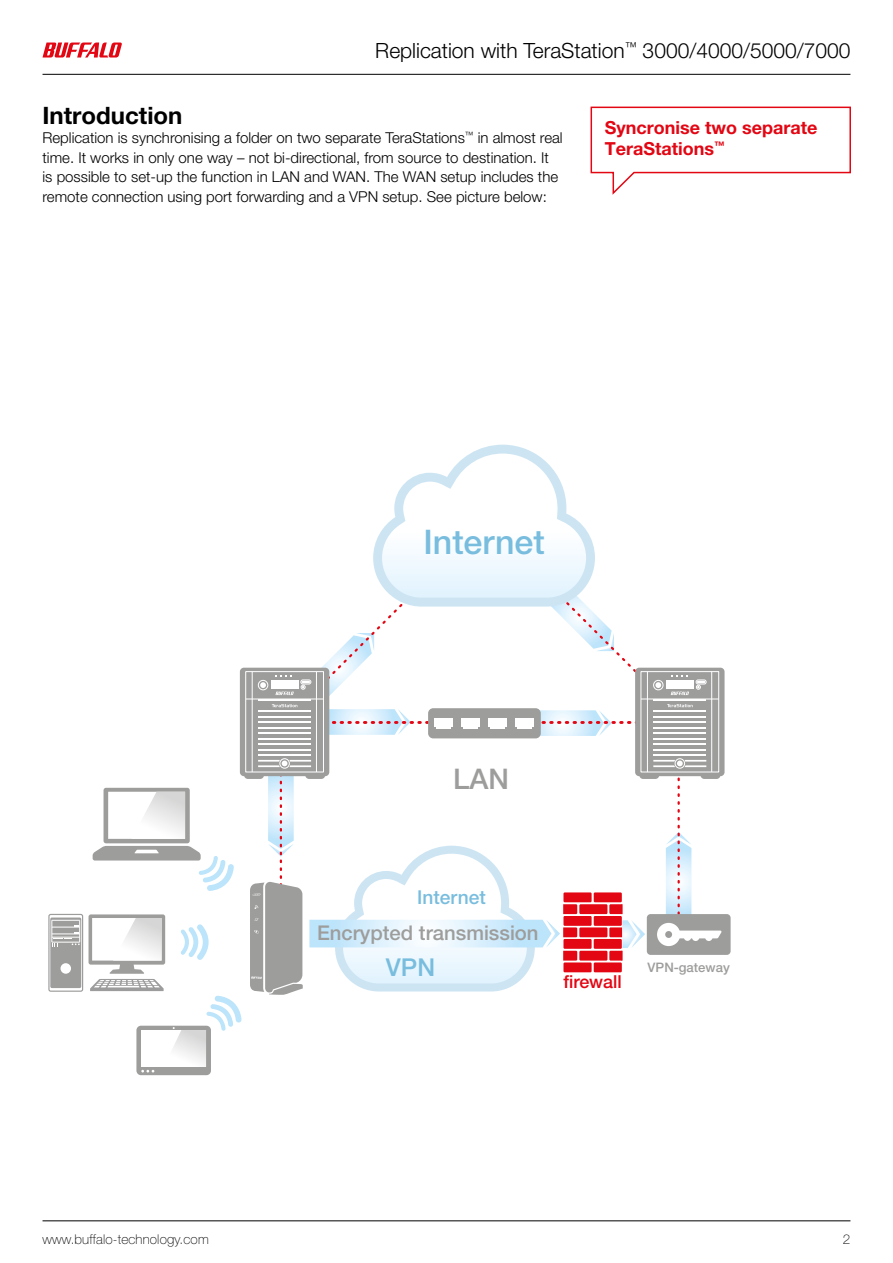
<style>
.page{position:relative;width:893px;height:1263px;background:#fff}
.page>*{position:absolute;margin:0;border:0;box-sizing:border-box;transform-origin:0 0}
.t1{font:500 33.9px "Helvetica Neue LT Pro";color:#78bdde}
.t2{font:500 28.5px "Helvetica Neue LT Pro";color:#9d9d9c}
.t3{font:500 24.6px "Helvetica Neue LT Pro";color:#78bdde}
.t4{font:700 24px "Helvetica Neue LT Pro";color:#000}
.t5{font:300 21px "Helvetica Neue LT Pro";color:#000}
.t6{font:500 20.25px "Helvetica Neue LT Pro";color:#9d9d9c}
.t7{font:500 19.2px "Helvetica Neue LT Pro";color:#78bdde}
.t8{font:700 18px/21.6px "Helvetica Neue LT Pro";color:#e30613}
.t9{font:500 17.85px "Helvetica Neue LT Pro";color:#e30613}
.t10{font:300 15px/19.5px "Helvetica Neue LT Pro";color:#000}
.t11{font:100 13.5px "Helvetica Neue LT Pro";letter-spacing:.01em;color:#000}
.t12{font:500 13.05px "Helvetica Neue LT Pro";color:#9d9d9c}
</style>
<div class="page">
<hr style="left:43px;top:74px;width:807px;height:1px;background:#000">
<svg style="left:43px;top:43px;width:79px;height:15px"></svg>
<svg style="left:666px;top:776px;width:25px;height:138px"></svg>
<div style="left:104px;top:788px;width:86px;height:55px;background:#9d9d9c;border-radius:3px"></div>
<div style="left:108px;top:792px;width:77px;height:47px;background:#fff"></div>
<svg style="left:144px;top:792px;width:41px;height:42px"></svg>
<div style="left:136px;top:1026px;width:75px;height:49px;background:#9d9d9c;border-radius:5px"></div>
<div style="left:89px;top:914px;width:76px;height:51px;background:#9d9d9c;border-radius:2px"></div>
<div style="left:48px;top:914px;width:35px;height:78px;border:1px solid #9d9d9c;border-radius:2px"></div>
<div style="left:50px;top:917px;width:31px;height:71px;background:#9d9d9c;border-radius:2px"></div>
<svg style="left:52px;top:920px;width:28px;height:27px"></svg>
<div style="left:61px;top:963px;width:10px;height:11px;background:#fff;border-radius:50%"></div>
<svg style="left:90px;top:918px;width:152px;height:154px"></svg>
<svg style="left:93px;top:846px;width:141px;height:45px"></svg>
<div style="left:240px;top:668px;width:89px;height:108px;background:#9d9d9c;border-radius:4px"></div>
<svg style="left:244px;top:771px;width:20px;height:8px"></svg>
<div style="left:245px;top:671px;width:79px;height:101px;border:1px solid #fff"></div>
<hr style="left:246px;top:699px;width:77px;height:1px;background:#fff">
<div style="left:271px;top:680px;width:27px;height:8px;background:#fff"></div>
<div style="left:258px;top:680px;width:10px;height:10px;border:1px solid #fff;border-radius:50%"></div>
<svg style="left:260px;top:682px;width:6px;height:6px"></svg>
<div style="left:279px;top:758px;width:11px;height:10px;border:1px solid #fff;border-radius:50%"></div>
<hr style="left:258px;top:710px;width:53px;height:2px;background:#fff">
<hr style="left:258px;top:699px;width:53px;height:2px;background:#fff">
<hr style="left:258px;top:716px;width:53px;height:2px;background:#fff">
<hr style="left:258px;top:721px;width:53px;height:2px;background:#fff">
<hr style="left:258px;top:727px;width:53px;height:2px;background:#fff">
<hr style="left:258px;top:732px;width:53px;height:2px;background:#fff">
<hr style="left:258px;top:738px;width:53px;height:2px;background:#fff">
<hr style="left:258px;top:743px;width:53px;height:2px;background:#fff">
<hr style="left:258px;top:749px;width:53px;height:2px;background:#fff">
<hr style="left:258px;top:754px;width:53px;height:2px;background:#fff">
<hr style="left:252px;top:672px;width:1px;height:100px;background:#fff">
<hr style="left:316px;top:672px;width:1px;height:100px;background:#fff">
<div style="left:635px;top:668px;width:89px;height:108px;background:#9d9d9c;border-radius:4px"></div>
<svg style="left:639px;top:771px;width:20px;height:8px"></svg>
<svg style="left:700px;top:771px;width:20px;height:8px"></svg>
<div style="left:641px;top:671px;width:78px;height:101px;border:1px solid #fff"></div>
<hr style="left:641px;top:699px;width:78px;height:1px;background:#fff">
<div style="left:675px;top:758px;width:10px;height:10px;border:1px solid #fff;border-radius:50%"></div>
<div style="left:696px;top:680px;width:10px;height:4px;border:1px solid #fff;border-radius:2px"></div>
<hr style="left:653px;top:710px;width:53px;height:2px;background:#fff">
<hr style="left:653px;top:699px;width:53px;height:2px;background:#fff">
<hr style="left:653px;top:716px;width:53px;height:2px;background:#fff">
<hr style="left:653px;top:721px;width:53px;height:2px;background:#fff">
<hr style="left:653px;top:727px;width:53px;height:2px;background:#fff">
<hr style="left:653px;top:732px;width:53px;height:2px;background:#fff">
<hr style="left:653px;top:738px;width:53px;height:2px;background:#fff">
<hr style="left:653px;top:743px;width:53px;height:2px;background:#fff">
<hr style="left:653px;top:749px;width:53px;height:2px;background:#fff">
<hr style="left:653px;top:754px;width:53px;height:2px;background:#fff">
<svg style="left:653px;top:760px;width:53px;height:7px"></svg>
<hr style="left:647px;top:672px;width:1px;height:100px;background:#fff">
<hr style="left:711px;top:672px;width:1px;height:100px;background:#fff">
<svg style="left:272px;top:444px;width:433px;height:292px"></svg>
<div style="left:428px;top:708px;width:113px;height:30px;background:#9d9d9c;border-radius:5px"></div>
<div style="left:435px;top:718px;width:18px;height:8px;background:#fff"></div>
<div style="left:437px;top:723px;width:14px;height:5px;background:#fff"></div>
<div style="left:461px;top:718px;width:19px;height:8px;background:#fff"></div>
<div style="left:463px;top:723px;width:15px;height:5px;background:#fff"></div>
<div style="left:488px;top:718px;width:19px;height:8px;background:#fff"></div>
<div style="left:490px;top:723px;width:15px;height:5px;background:#fff"></div>
<div style="left:515px;top:718px;width:19px;height:8px;background:#fff"></div>
<div style="left:517px;top:723px;width:15px;height:5px;background:#fff"></div>
<div style="left:647px;top:914px;width:84px;height:41px;background:#9d9d9c;border-radius:4px"></div>
<div style="left:657px;top:923px;width:23px;height:23px;background:#fff;border-radius:50%"></div>
<div style="left:684px;top:933px;width:7px;height:8px;background:#fff;border-radius:50%"></div>
<div style="left:692px;top:934px;width:7px;height:7px;background:#fff;border-radius:50%"></div>
<div style="left:705px;top:934px;width:7px;height:7px;background:#fff;border-radius:50%"></div>
<svg style="left:678px;top:928px;width:44px;height:11px"></svg>
<div style="left:665px;top:931px;width:7px;height:7px;background:#9d9d9c;border-radius:50%"></div>
<div style="left:563px;top:892px;width:29px;height:10px;background:#e30613"></div>
<div style="left:594px;top:892px;width:28px;height:10px;background:#e30613"></div>
<div style="left:563px;top:916px;width:29px;height:10px;background:#e30613"></div>
<div style="left:594px;top:916px;width:28px;height:10px;background:#e30613"></div>
<div style="left:563px;top:939px;width:29px;height:10px;background:#e30613"></div>
<div style="left:594px;top:939px;width:28px;height:10px;background:#e30613"></div>
<div style="left:563px;top:962px;width:29px;height:10px;background:#e30613"></div>
<div style="left:594px;top:962px;width:28px;height:10px;background:#e30613"></div>
<svg style="left:609px;top:904px;width:13px;height:10px"></svg>
<svg style="left:609px;top:920px;width:36px;height:40px"></svg>
<div style="left:579px;top:904px;width:28px;height:10px;background:#e30613"></div>
<div style="left:579px;top:951px;width:28px;height:9px;background:#e30613"></div>
<div style="left:579px;top:927px;width:28px;height:10px;background:#e30613"></div>
<svg style="left:250px;top:760px;width:327px;height:235px"></svg>
<hr style="left:43px;top:1220px;width:807px;height:1px;background:#000">
<svg style="left:590px;top:106px;width:261px;height:89px"></svg>
<h3 class="t5" style="left:375px;top:37px;width:477px">Replication with TeraStation<sup>™</sup> 3000/4000/5000/7000</h3>
<h3 class="t4" style="left:43px;top:100px;width:141px">Introduction</h3>
<p class="t10" style="left:43px;top:128px;width:522px">Replication is synchronising a folder on two separate TeraStations<sup>™</sup> in almost real time. It works in only one way – not bi-directional, from source to destination. It is possible to set-up the function in LAN and WAN. The WAN setup includes the remote connection using port forwarding and a VPN setup. See picture below:</p>
<p class="t8" style="left:605px;top:116px;width:214px">Syncronise two separate<br>TeraStations<sup>™</sup></p>
<h1 class="t1" style="left:423px;top:522px;width:123px">Internet</h1>
<h2 class="t2" style="left:453px;top:762px;width:57px">LAN</h2>
<p class="t7" style="left:417px;top:885px;width:70px">Internet</p>
<h3 class="t6" style="left:317px;top:921px;width:223px">Encrypted transmission</h3>
<h3 class="t3" style="left:386px;top:952px;width:51px">VPN</h3>
<p class="t9" style="left:563px;top:971px;width:60px">firewall</p>
<p class="t12" style="left:648px;top:959px;width:84px">VPN-gateway</p>
<p class="t11" style="left:43px;top:1231px;width:168px">www.buffalo-technology.com</p>
<p class="t11" style="left:843px;top:1231px;width:9px">2</p>
</div>
